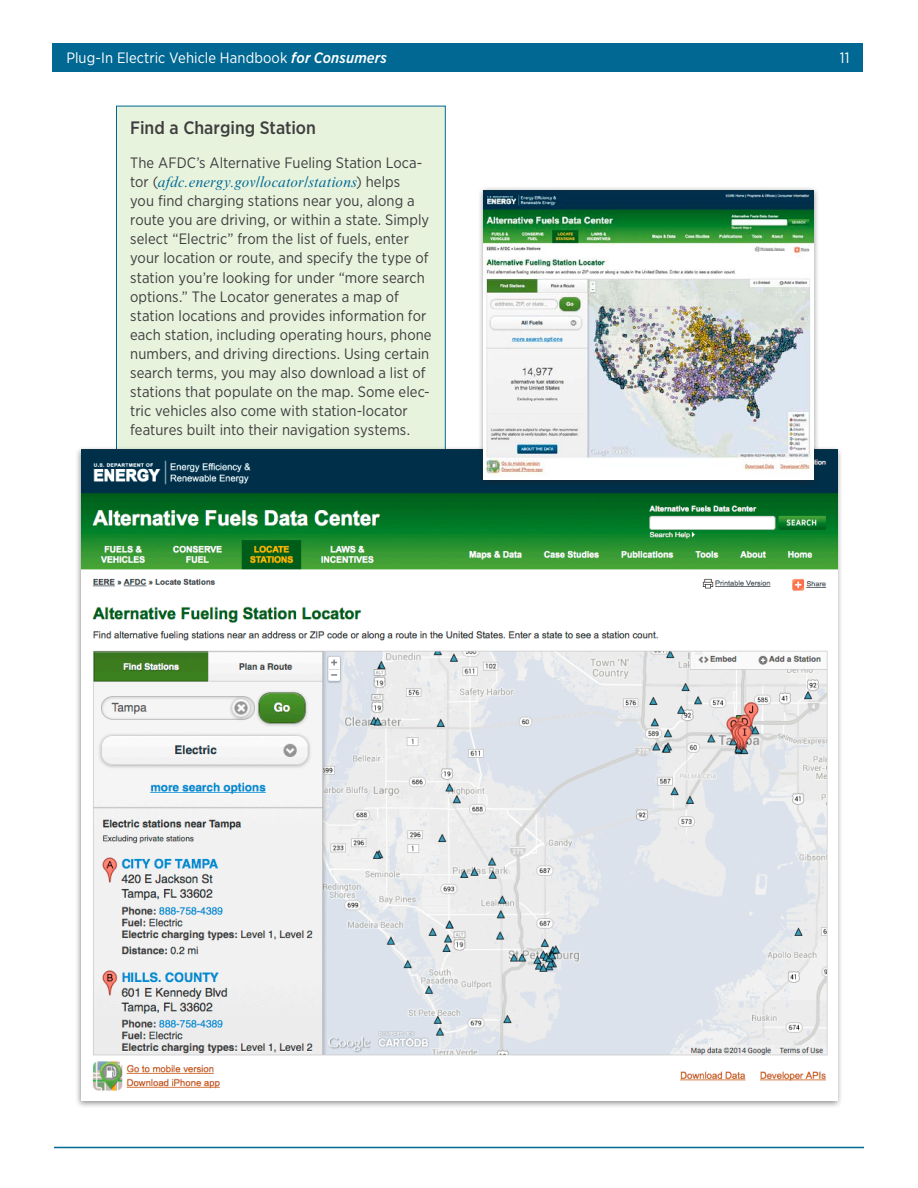
<style>
.page{position:relative;width:918px;height:1188px;background:#fff}
.page>*{position:absolute;margin:0;border:0;box-sizing:border-box;transform-origin:0 0}
.Sidebar_Head{font:500 18px "Gotham Narrow";color:#3e3e3f}
.Sidebar_Table_text{font:15px/19px "Gotham Narrow";letter-spacing:.005em;color:#3e3e3f}
.t1{font:15px "Gotham Narrow";letter-spacing:.005em;color:#fff}
.s1{font-weight:500;font-style:italic}
.s2{font-family:"Times New Roman MT Std";font-style:italic;color:#006893}
</style>
<div class="page">
<div style="left:53px;top:44px;width:810px;height:28px;background:#006893"></div>
<hr style="left:54px;top:1147px;width:810px;height:1px;background:#006893">
<div style="left:117px;top:106px;width:328px;height:368px;background:#e8f3de"></div>
<div style="left:75px;top:445px;width:768px;height:664px;background:#231f20;opacity:.5"></div>
<img style="left:81px;top:449px;width:756px;height:652px">
<div style="left:478px;top:186px;width:342px;height:302px;background:#231f20;opacity:.5"></div>
<img style="left:484px;top:190px;width:329px;height:290px">
<p class="t1" style="left:66px;top:48px;width:322px">Plug-In Electric Vehicle Handbook <span class="s1">for Consumers</span></p>
<p class="t1" style="left:840px;top:48px;width:11px">11</p>
<p class="Sidebar_Head" style="left:130px;top:116px;width:187px">Find a Charging Station</p>
<p class="Sidebar_Table_text" style="left:130px;top:153px;width:303px">The AFDC’s Alternative Fueling Station Loca&shy;tor (<span class="s2">afdc.energy.gov/locator/stations</span>) helps<br>you find charging stations near you, along a route you are driving, or within a state. Simply select “Electric” from the list of fuels, enter your location or route, and specify the type of station you’re looking for under “more search options.” The Locator generates a map of station locations and provides information for each station, including operating hours, phone numbers, and driving directions. Using certain search terms, you may also download a list of stations that populate on the map. Some elec&shy;tric vehicles also come with station-locator features built into their navigation systems.</p>
</div>
